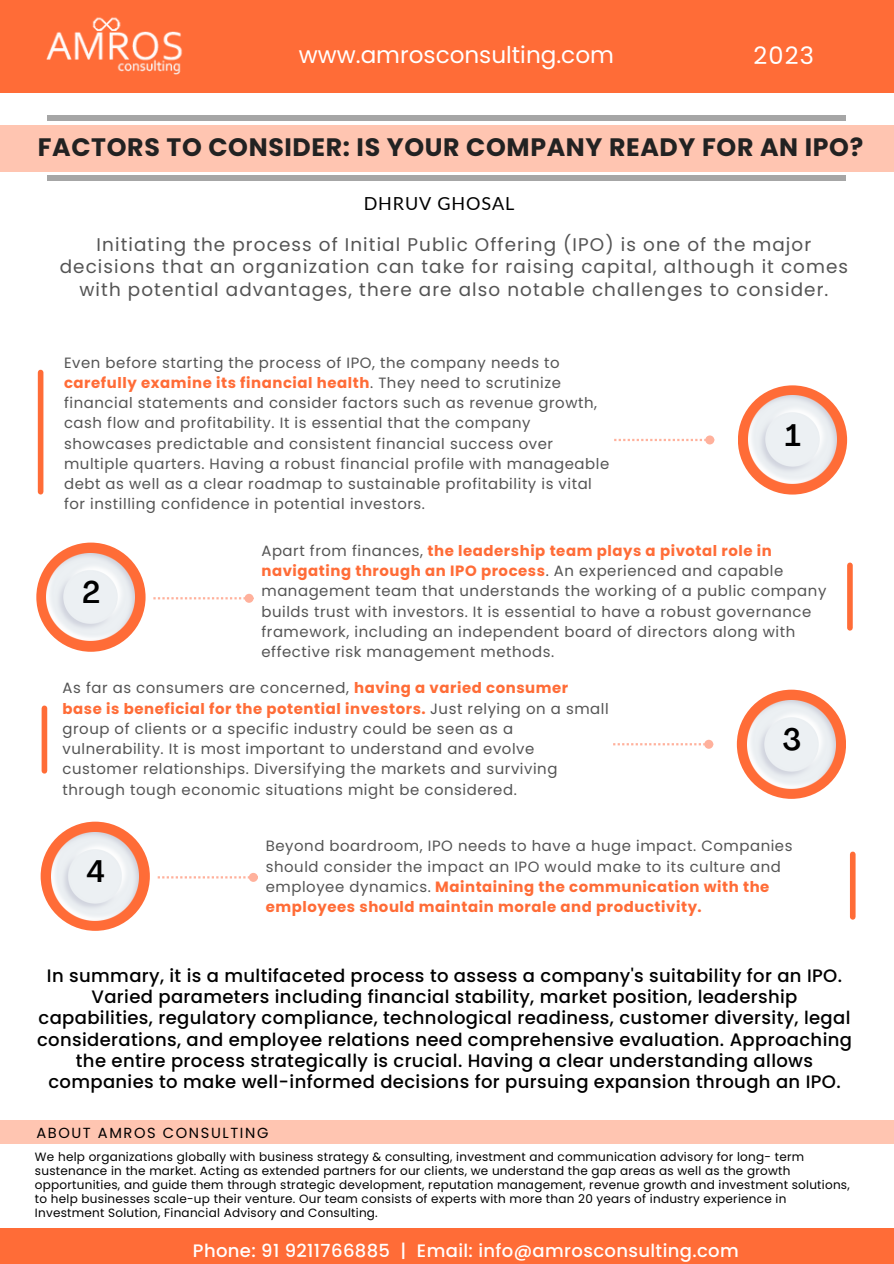
<style>
.page{position:relative;width:894px;height:1264px;background:#fff}
.page>*{position:absolute;margin:0;border:0;box-sizing:border-box;transform-origin:0 0}
.t1{font:500 30.75px "Agrandir";color:#000}
.t2{font:700 25.2px "Poppins";letter-spacing:.025em;color:#222}
.t3{font:24px "Poppins";color:#fff}
.t4{font:23.1px "Poppins";color:#fff}
.t5{font:18.3px/22.5px "Poppins";letter-spacing:.06em;color:#545454;text-align:center}
.t6{font:500 18px/21.3px "Poppins";letter-spacing:.02em;color:#000;text-align:center}
.t7{font:500 18px "Poppins";letter-spacing:.02em;color:#fff}
.t8{font:18px "Lato";letter-spacing:.045em;color:#000}
.t9{font:14.85px/20.2px "Poppins";letter-spacing:.035em;color:#545454}
.t10{font:14.55px "Poppins";letter-spacing:.11em;color:#000}
.t11{font:12px/14px "Poppins";letter-spacing:.02em;color:#000}
.s1{font-weight:700;color:#ff6c37}
</style>
<div class="page">
<hr style="left:48px;top:176px;width:797px;height:4px;background:#a6a6a6">
<div style="left:0;top:1227px;width:893px;height:36px;background:#ff6c37"></div>
<div style="left:0;top:125px;width:893px;height:46px;background:#ffc5b1"></div>
<div style="left:0;top:0;width:893px;height:93px;background:#ff6c37"></div>
<img style="left:46px;top:17px;width:137px;height:58px">
<hr style="left:48px;top:116px;width:797px;height:4px;background:#a6a6a6">
<div style="left:737px;top:385px;width:109px;height:109px;background:#ff6c37;border-radius:50%"></div>
<img style="left:748px;top:396px;width:88px;height:87px">
<svg style="left:614px;top:439px;width:91px;height:2px"></svg>
<div style="left:706px;top:436px;width:7px;height:7px;background:#ffb19c;border-radius:50%"></div>
<div style="left:705px;top:435px;width:9px;height:9px;border:2px solid #ffb19c;border-radius:50%"></div>
<div style="left:38px;top:372px;width:5px;height:120px;background:#ff6c37"></div>
<div style="left:36px;top:542px;width:109px;height:109px;background:#ff6c37;border-radius:50%"></div>
<img style="left:47px;top:553px;width:88px;height:88px">
<svg style="left:153px;top:597px;width:91px;height:2px"></svg>
<div style="left:245px;top:595px;width:7px;height:6px;background:#ffb19c;border-radius:50%"></div>
<div style="left:244px;top:594px;width:9px;height:9px;border:2px solid #ffb19c;border-radius:50%"></div>
<svg style="left:847px;top:565px;width:5px;height:63px"></svg>
<div style="left:736px;top:689px;width:109px;height:109px;background:#ff6c37;border-radius:50%"></div>
<img style="left:747px;top:700px;width:87px;height:88px">
<svg style="left:613px;top:743px;width:91px;height:2px"></svg>
<div style="left:705px;top:741px;width:7px;height:6px;background:#ffb19c;border-radius:50%"></div>
<div style="left:704px;top:739px;width:9px;height:9px;border:2px solid #ffb19c;border-radius:50%"></div>
<div style="left:42px;top:708px;width:5px;height:62px;background:#ff6c37"></div>
<div style="left:41px;top:821px;width:109px;height:109px;background:#ff6c37;border-radius:50%"></div>
<img style="left:51px;top:832px;width:88px;height:88px">
<svg style="left:158px;top:876px;width:91px;height:2px"></svg>
<div style="left:250px;top:874px;width:7px;height:6px;background:#ffb19c;border-radius:50%"></div>
<div style="left:249px;top:872px;width:9px;height:9px;border:2px solid #ffb19c;border-radius:50%"></div>
<div style="left:849px;top:854px;width:6px;height:62px;background:#ff6c37"></div>
<div style="left:0;top:1120px;width:893px;height:24px;background:#ffc5b1"></div>
<p class="t4" style="left:299px;top:39px;width:316px">www.amrosconsulting.com</p>
<p class="t3" style="left:753px;top:39px;width:62px">2023</p>
<h3 class="t2" style="left:38px;top:129px;width:826px">FACTORS TO CONSIDER: IS YOUR COMPANY READY FOR AN IPO?</h3>
<p class="t8" style="left:363px;top:192px;width:152px">DHRUV GHOSAL</p>
<h2 class="t5" style="left:60px;top:233px;width:789px">Initiating the process of Initial Public Offering (IPO) is one of the major decisions that an organization can take for raising capital, although it comes with potential advantages, there are also notable challenges to consider.</h2>
<p class="t9" style="left:64px;top:352px;width:546px">Even before starting the process of IPO, the company needs to <span class="s1">carefully examine its financial health</span>. They need to scrutinize financial statements and consider factors such as revenue growth, cash flow and profitability. It is essential that the company showcases predictable and consistent financial success over multiple quarters. Having a robust financial profile with manageable debt as well as a clear roadmap to sustainable profitability is vital for instilling confidence in potential investors.</p>
<h6 class="t1" style="left:785px;top:423px;width:17px">1</h6>
<p class="t9" style="left:261px;top:540px;width:566px">Apart from finances, <span class="s1">the leadership team plays a pivotal role in navigating through an IPO process</span>. An experienced and capable management team that understands the working of a public company builds trust with investors. It is essential to have a robust governance framework, including an independent board of directors along with effective risk management methods.</p>
<p class="t9" style="left:63px;top:678px;width:547px">As far as consumers are concerned, <span class="s1">having a varied consumer base is beneficial for the potential investors.</span> Just relying on a small group of clients or a specific industry could be seen as a vulnerability. It is most important to understand and evolve customer relationships. Diversifying the markets and surviving through tough economic situations might be considered.</p>
<p class="t1" style="left:82px;top:580px;width:20px">2</p>
<p class="t1" style="left:782px;top:727px;width:20px">3</p>
<p class="t1" style="left:86px;top:859px;width:20px">4</p>
<p class="t9" style="left:266px;top:836px;width:528px">Beyond boardroom, IPO needs to have a huge impact. Companies should consider the impact an IPO would make to its culture and employee dynamics. <span class="s1">Maintaining the communication with the employees should maintain morale and productivity.</span></p>
<p class="t6" style="left:37px;top:964px;width:816px">In summary, it is a multifaceted process to assess a company's suitability for an IPO.<br>Varied parameters including financial stability, market position, leadership capabilities, regulatory compliance, technological readiness, customer diversity, legal considerations, and employee relations need comprehensive evaluation. Approaching the entire process strategically is crucial. Having a clear understanding allows companies to make well-informed decisions for pursuing expansion through an IPO.</p>
<h5 class="t10" style="left:36px;top:1122px;width:233px">ABOUT AMROS CONSULTING</h5>
<p class="t11" style="left:35px;top:1149px;width:816px">We help organizations globally with business strategy &amp; consulting, investment and communication advisory for long- term sustenance in the market. Acting as extended partners for our clients, we understand the gap areas as well as the growth opportunities, and guide them through strategic development, reputation management, revenue growth and investment solutions, to help businesses scale-up their venture. Our team consists of experts with more than 20 years of industry experience in Investment Solution, Financial Advisory and Consulting.</p>
<p class="t7" style="left:193px;top:1237px;width:547px">Phone: 91 9211766885 | Email: info@amrosconsulting.com</p>
</div>
